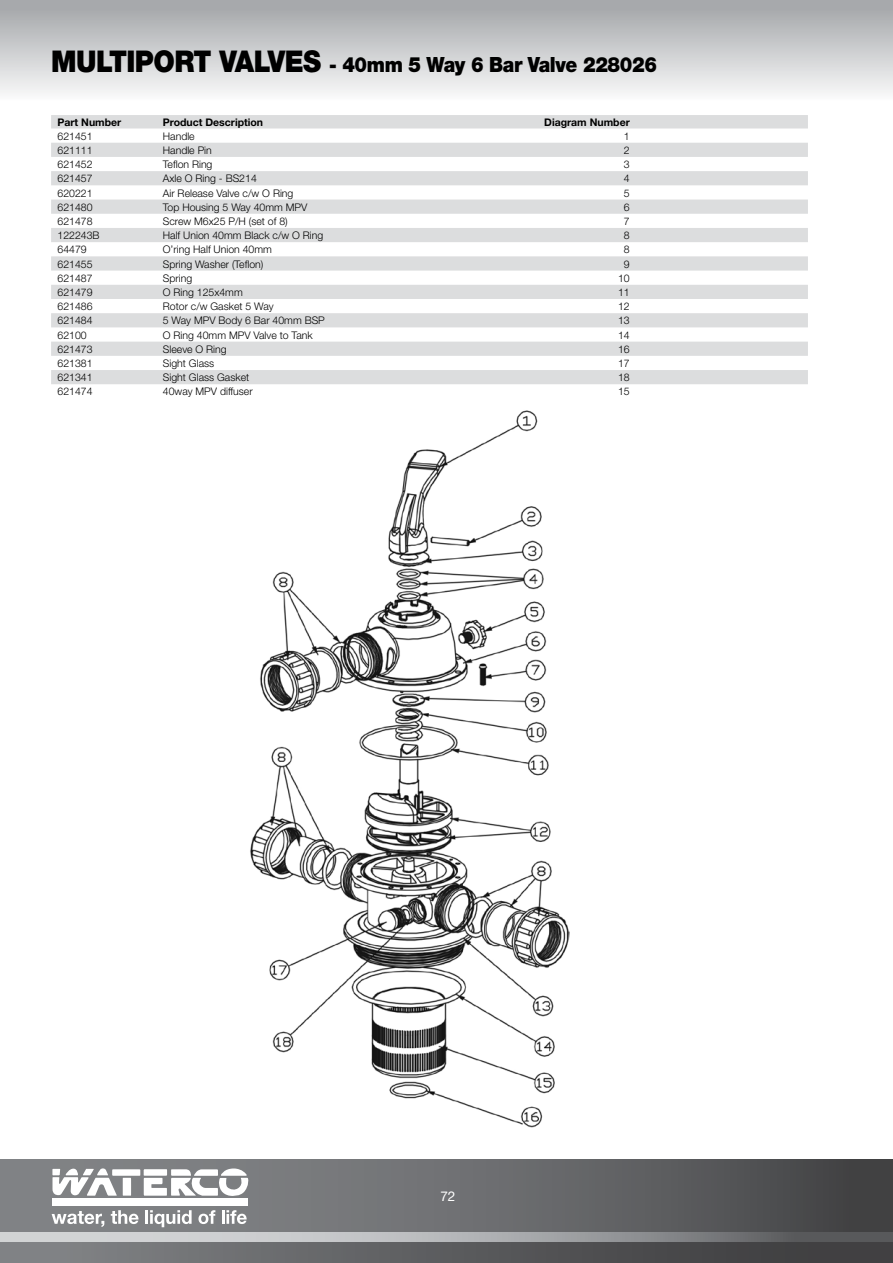
<style>
.page{position:relative;width:893px;height:1263px;background:#fff}
.page>*{position:absolute;margin:0;border:0;box-sizing:border-box;transform-origin:0 0}
.t1{font:900 21px "Helvetica Neue";letter-spacing:-.02em;color:#000;scale:.9 1}
.t2{font:13.5px "Helvetica Neue LT Std";color:#fff}
.t3{font:300 10.5px "Helvetica Neue";color:#000}
.t4{font:700 10.5px "Helvetica Neue LT Std";color:#000}
.s1{font-size:30px}
</style>
<div class="page">
<div style="left:0;top:0;width:893px;height:107px;background:linear-gradient(to bottom,#a0a2a5,#fff)"></div>
<div style="left:0;top:1160px;width:893px;height:103px;background:linear-gradient(to right,#8c8e91,#49494b)"></div>
<div style="left:0;top:1237px;width:893px;height:26px;background:linear-gradient(to right,#828487,#383739)"></div>
<svg style="left:0;top:1232px;width:893px;height:10px;background:#a6a7aa"></svg>
<svg style="left:52px;top:1168px;width:197px;height:29px"></svg>
<div style="left:52px;top:1198px;width:196px;height:7px;background:#fff"></div>
<svg style="left:52px;top:1211px;width:52px;height:16px"></svg>
<svg style="left:111px;top:1210px;width:28px;height:14px"></svg>
<hr style="left:145px;top:1210px;width:3px;height:14px;background:#fff">
<svg style="left:150px;top:1210px;width:42px;height:17px"></svg>
<svg style="left:198px;top:1210px;width:17px;height:14px"></svg>
<svg style="left:222px;top:1210px;width:25px;height:14px"></svg>
<img style="left:250px;top:410px;width:319px;height:718px">
<svg style="left:51px;top:115px;width:757px;height:269px;fill:#e0e1e2"></svg>
<h1 class="t1" style="left:51px;top:52px;width:675px"><span class="s1">MULTIPORT VALVES</span> - 40mm 5 Way 6 Bar Valve 228026</h1>
<p class="t4" style="left:57px;top:115px;width:65px">Part Number</p>
<p class="t4" style="left:163px;top:115px;width:102px">Product Description</p>
<p class="t4" style="left:544px;top:115px;width:87px">Diagram Number</p>
<p class="t3" style="left:57px;top:130px;width:37px">621451</p>
<p class="t3" style="left:163px;top:130px;width:33px">Handle</p>
<p class="t3" style="left:624px;top:130px;width:7px">1</p>
<p class="t3" style="left:57px;top:144px;width:37px">621111</p>
<p class="t3" style="left:163px;top:144px;width:51px">Handle Pin</p>
<p class="t3" style="left:624px;top:144px;width:7px">2</p>
<p class="t3" style="left:57px;top:158px;width:37px">621452</p>
<p class="t3" style="left:163px;top:158px;width:51px">Teflon Ring</p>
<p class="t3" style="left:624px;top:158px;width:7px">3</p>
<p class="t3" style="left:57px;top:172px;width:37px">621457</p>
<p class="t3" style="left:163px;top:172px;width:95px">Axle O Ring - BS214</p>
<p class="t3" style="left:624px;top:172px;width:7px">4</p>
<p class="t3" style="left:57px;top:186px;width:37px">620221</p>
<p class="t3" style="left:163px;top:186px;width:132px">Air Release Valve c/w O Ring</p>
<p class="t3" style="left:624px;top:186px;width:7px">5</p>
<p class="t3" style="left:57px;top:201px;width:37px">621480</p>
<p class="t3" style="left:163px;top:201px;width:146px">Top Housing 5 Way 40mm MPV</p>
<p class="t3" style="left:624px;top:201px;width:7px">6</p>
<p class="t3" style="left:57px;top:215px;width:37px">621478</p>
<p class="t3" style="left:163px;top:215px;width:126px">Screw M6x25 P/H (set of 8)</p>
<p class="t3" style="left:624px;top:215px;width:7px">7</p>
<p class="t3" style="left:57px;top:229px;width:44px">122243B</p>
<p class="t3" style="left:163px;top:229px;width:162px">Half Union 40mm Black c/w O Ring</p>
<p class="t3" style="left:624px;top:229px;width:7px">8</p>
<p class="t3" style="left:57px;top:243px;width:31px">64479</p>
<p class="t3" style="left:163px;top:243px;width:111px">O’ring Half Union 40mm</p>
<p class="t3" style="left:624px;top:243px;width:7px">8</p>
<p class="t3" style="left:57px;top:257px;width:37px">621455</p>
<p class="t3" style="left:163px;top:257px;width:102px">Spring Washer (Teflon)</p>
<p class="t3" style="left:624px;top:257px;width:7px">9</p>
<p class="t3" style="left:57px;top:272px;width:37px">621487</p>
<p class="t3" style="left:163px;top:272px;width:31px">Spring</p>
<p class="t3" style="left:618px;top:272px;width:13px">10</p>
<p class="t3" style="left:57px;top:286px;width:37px">621479</p>
<p class="t3" style="left:163px;top:286px;width:81px">O Ring 125x4mm</p>
<p class="t3" style="left:618px;top:286px;width:13px">11</p>
<p class="t3" style="left:57px;top:300px;width:37px">621486</p>
<p class="t3" style="left:163px;top:300px;width:112px">Rotor c/w Gasket 5 Way</p>
<p class="t3" style="left:618px;top:300px;width:13px">12</p>
<p class="t3" style="left:57px;top:314px;width:37px">621484</p>
<p class="t3" style="left:163px;top:314px;width:164px">5 Way MPV Body 6 Bar 40mm BSP</p>
<p class="t3" style="left:618px;top:314px;width:13px">13</p>
<p class="t3" style="left:57px;top:328px;width:31px">62100</p>
<p class="t3" style="left:163px;top:328px;width:151px">O Ring 40mm MPV Valve to Tank</p>
<p class="t3" style="left:618px;top:328px;width:13px">14</p>
<p class="t3" style="left:57px;top:343px;width:37px">621473</p>
<p class="t3" style="left:163px;top:343px;width:65px">Sleeve O Ring</p>
<p class="t3" style="left:618px;top:343px;width:13px">16</p>
<p class="t3" style="left:57px;top:357px;width:37px">621381</p>
<p class="t3" style="left:163px;top:357px;width:53px">Sight Glass</p>
<p class="t3" style="left:618px;top:357px;width:13px">17</p>
<p class="t3" style="left:57px;top:371px;width:37px">621341</p>
<p class="t3" style="left:163px;top:371px;width:88px">Sight Glass Gasket</p>
<p class="t3" style="left:618px;top:371px;width:13px">18</p>
<p class="t3" style="left:57px;top:385px;width:37px">621474</p>
<p class="t3" style="left:163px;top:385px;width:91px">40way MPV diffuser</p>
<p class="t3" style="left:618px;top:385px;width:13px">15</p>
<p class="t2" style="left:440px;top:1188px;width:17px">72</p>
</div>
